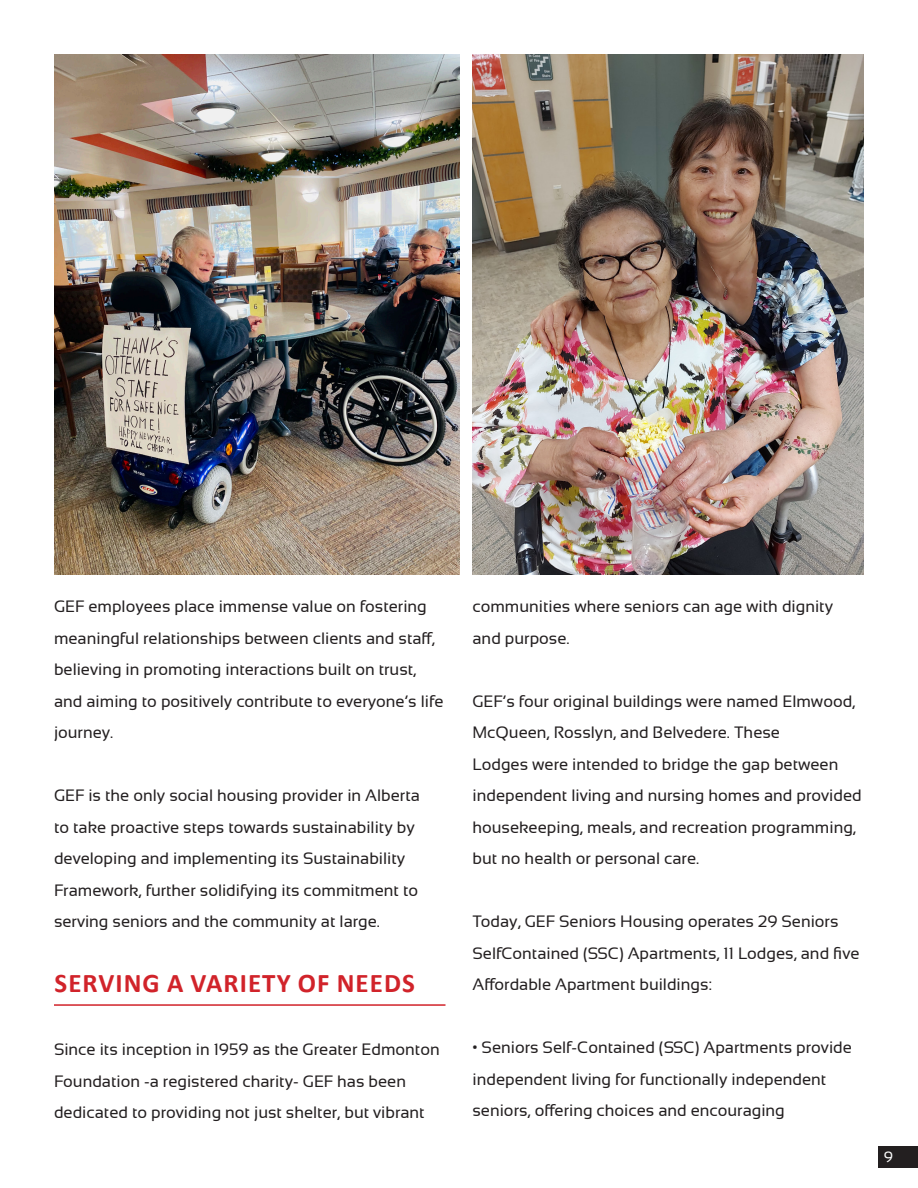
<style>
.page{position:relative;width:918px;height:1188px;background:#fff}
.page>*{position:absolute;margin:0;border:0;box-sizing:border-box;transform-origin:0 0}
.SUB-HEAD{font:700 27px "Calibri";letter-spacing:.04em;color:#d1232a}
.BODY{font:16.5px/31.5px "Sansation";color:#231f20}
.t1{font:15px "Sansation";color:#fff}
</style>
<div class="page">
<hr style="left:54px;top:1004px;width:392px;height:2px;background:#d1232a">
<img style="left:54px;top:54px;width:405px;height:521px">
<img style="left:473px;top:54px;width:391px;height:521px">
<div style="left:879px;top:1146px;width:39px;height:22px;background:#231f20"></div>
<p class="BODY" style="left:54px;top:591px;width:391px">GEF employees place immense value on fostering meaningful relationships between clients and staff, believing in promoting interactions built on trust, and aiming to positively contribute to everyone’s life journey.</p>
<p class="BODY" style="left:54px;top:780px;width:367px">GEF is the only social housing provider in Alberta to take proactive steps towards sustainability by developing and implementing its Sustainability Framework, further solidifying its commitment to serving seniors and the community at large.</p>
<p class="SUB-HEAD" style="left:55px;top:964px;width:362px">SERVING A VARIETY OF NEEDS</p>
<p class="BODY" style="left:54px;top:1034px;width:387px">Since its inception in 1959 as the Greater Edmonton<br>Foundation -a registered charity- GEF has been dedicated to providing not just shelter, but vibrant</p>
<p class="BODY" style="left:472px;top:591px;width:362px">communities where seniors can age with dignity and purpose.</p>
<p class="BODY" style="left:472px;top:686px;width:391px">GEF’s four original buildings were named Elmwood, McQueen, Rosslyn, and Belvedere. These<br>Lodges were intended to bridge the gap between independent living and nursing homes and provided housekeeping, meals, and recreation programming, but no health or personal care.</p>
<p class="BODY" style="left:472px;top:906px;width:389px">Today, GEF Seniors Housing operates 29 Seniors<br>SelfContained (SSC) Apartments, 11 Lodges, and five<br>Affordable Apartment buildings:</p>
<p class="BODY" style="left:472px;top:1032px;width:381px">• Seniors Self-Contained (SSC) Apartments provide independent living for functionally independent seniors, offering choices and encouraging</p>
<p class="t1" style="left:884px;top:1149px;width:11px">9</p>
</div>
